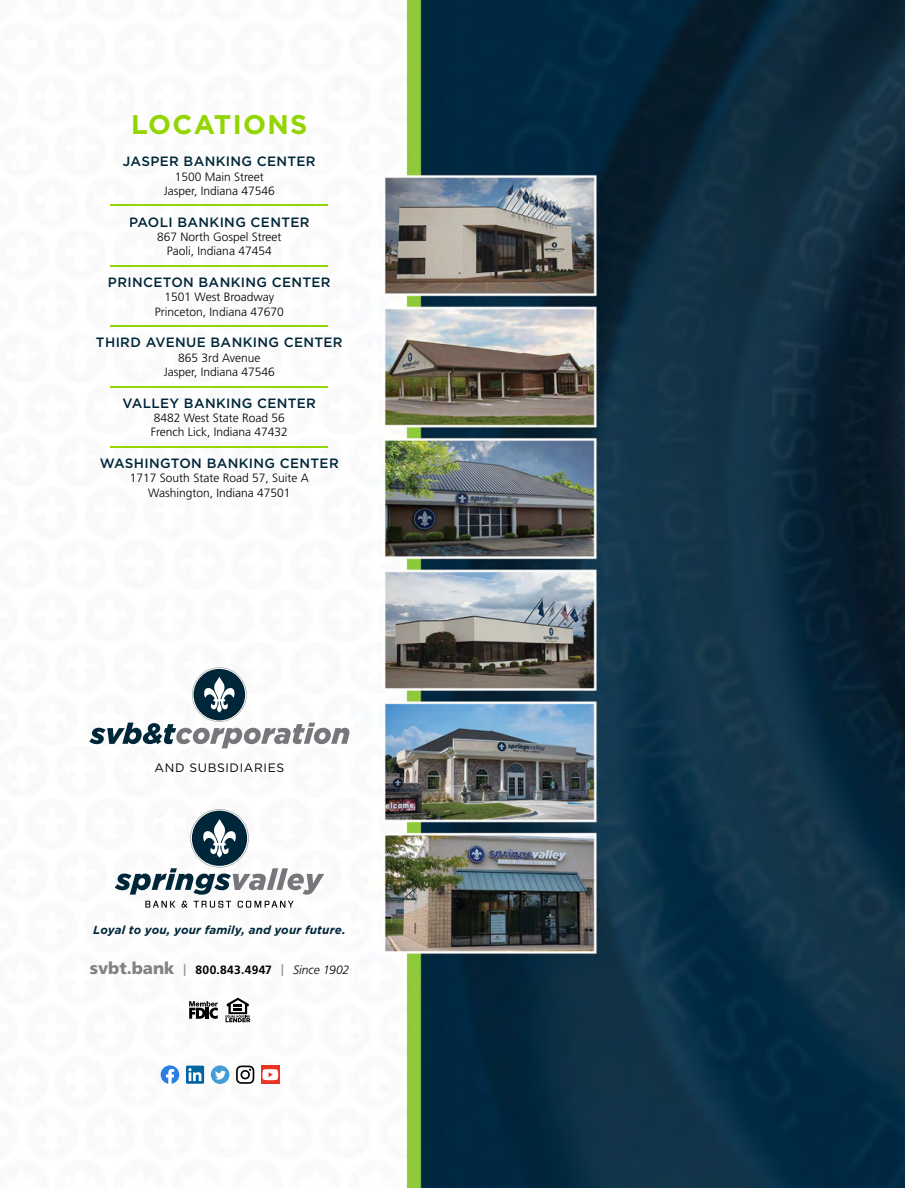
<style>
.page{position:relative;width:905px;height:1188px;background:#fff}
.page>*{position:absolute;margin:0;border:0;box-sizing:border-box;transform-origin:0 0}
.t1{font:700 27px "Gotham";letter-spacing:.05em;color:#93d500}
.t2{font:900 16.8px "Frutiger";letter-spacing:-.005em;color:#808285}
.t3{font:500 13.5px "Gotham";letter-spacing:.025em;color:#00263a}
.t4{font:12.15px "Gotham";letter-spacing:.05em;color:#000}
.t5{font:300 12px/14.4px "Frutiger";color:#000;text-align:center}
.t6{font:700 12px "Frutiger";letter-spacing:.025em;color:#000}
.t7{font:italic 300 12px "Frutiger";color:#000}
.t8{font:italic 700 11.7px "Gotham";letter-spacing:.01em;color:#00263a}
.s1{font-weight:400;font-stretch:condensed;font-size:11.7px;color:#939598}
</style>
<div class="page">
<img style="left:110px;top:0;width:794px;height:1188px">
<svg style="left:145px;top:901px;width:30px;height:7px"></svg>
<svg style="left:181px;top:901px;width:50px;height:7px"></svg>
<svg style="left:238px;top:901px;width:56px;height:7px"></svg>
<svg style="left:115px;top:809px;width:209px;height:86px"></svg>
<svg style="left:89px;top:667px;width:260px;height:81px"></svg>
<svg style="left:189px;top:1001px;width:29px;height:18px"></svg>
<svg style="left:225px;top:998px;width:25px;height:24px"></svg>
<svg style="left:161px;top:1065px;width:18px;height:19px"></svg>
<svg style="left:186px;top:1066px;width:18px;height:18px"></svg>
<svg style="left:188px;top:1068px;width:13px;height:13px"></svg>
<div style="left:211px;top:1065px;width:18px;height:19px;background:#429cd6;border-radius:50%"></div>
<svg style="left:215px;top:1071px;width:11px;height:9px"></svg>
<svg style="left:236px;top:1066px;width:18px;height:18px"></svg>
<div style="left:261px;top:1066px;width:18px;height:18px;background:#ed3326"></div>
<svg style="left:262px;top:1069px;width:16px;height:11px"></svg>
<hr style="left:110px;top:205px;width:218px;height:1px;background:#93d500">
<hr style="left:110px;top:265px;width:218px;height:2px;background:#93d500">
<hr style="left:110px;top:325px;width:218px;height:2px;background:#93d500">
<hr style="left:110px;top:386px;width:218px;height:1px;background:#93d500">
<hr style="left:110px;top:446px;width:218px;height:2px;background:#93d500">
<h2 class="t1" style="left:131px;top:106px;width:178px">LOCATIONS</h2>
<p class="t3" style="left:123px;top:153px;width:194px">JASPER BANKING CENTER</p>
<p class="t5" style="left:164px;top:170px;width:112px">1500 Main Street<br>Jasper, Indiana 47546</p>
<p class="t3" style="left:129px;top:213px;width:182px">PAOLI BANKING CENTER</p>
<p class="t5" style="left:157px;top:230px;width:126px">867 North Gospel Street<br>Paoli, Indiana 47454</p>
<p class="t3" style="left:108px;top:273px;width:224px">PRINCETON BANKING CENTER</p>
<p class="t5" style="left:155px;top:290px;width:130px">1501 West Broadway<br>Princeton, Indiana 47670</p>
<p class="t3" style="left:96px;top:334px;width:248px">THIRD AVENUE BANKING CENTER</p>
<p class="t5" style="left:164px;top:350px;width:112px">865 3rd Avenue<br>Jasper, Indiana 47546</p>
<p class="t3" style="left:123px;top:394px;width:195px">VALLEY BANKING CENTER</p>
<p class="t5" style="left:151px;top:411px;width:139px;text-align:left">8482 West State Road 56<br>French Lick, Indiana 47432</p>
<p class="t3" style="left:100px;top:454px;width:240px">WASHINGTON BANKING CENTER</p>
<p class="t5" style="left:130px;top:471px;width:180px">1717 South State Road 57, Suite A<br>Washington, Indiana 47501</p>
<p class="t4" style="left:155px;top:760px;width:131px">AND SUBSIDIARIES</p>
<p class="t8" style="left:93px;top:922px;width:254px">Loyal to you, your family, and your future.</p>
<p class="t2" style="left:90px;top:958px;width:99px">svbt.bank <span class="s1">|</span></p>
<p class="t6" style="left:195px;top:963px;width:90px">800.843.4947 <span class="s1">|</span></p>
<p class="t7" style="left:293px;top:963px;width:58px">Since 1902</p>
</div>
